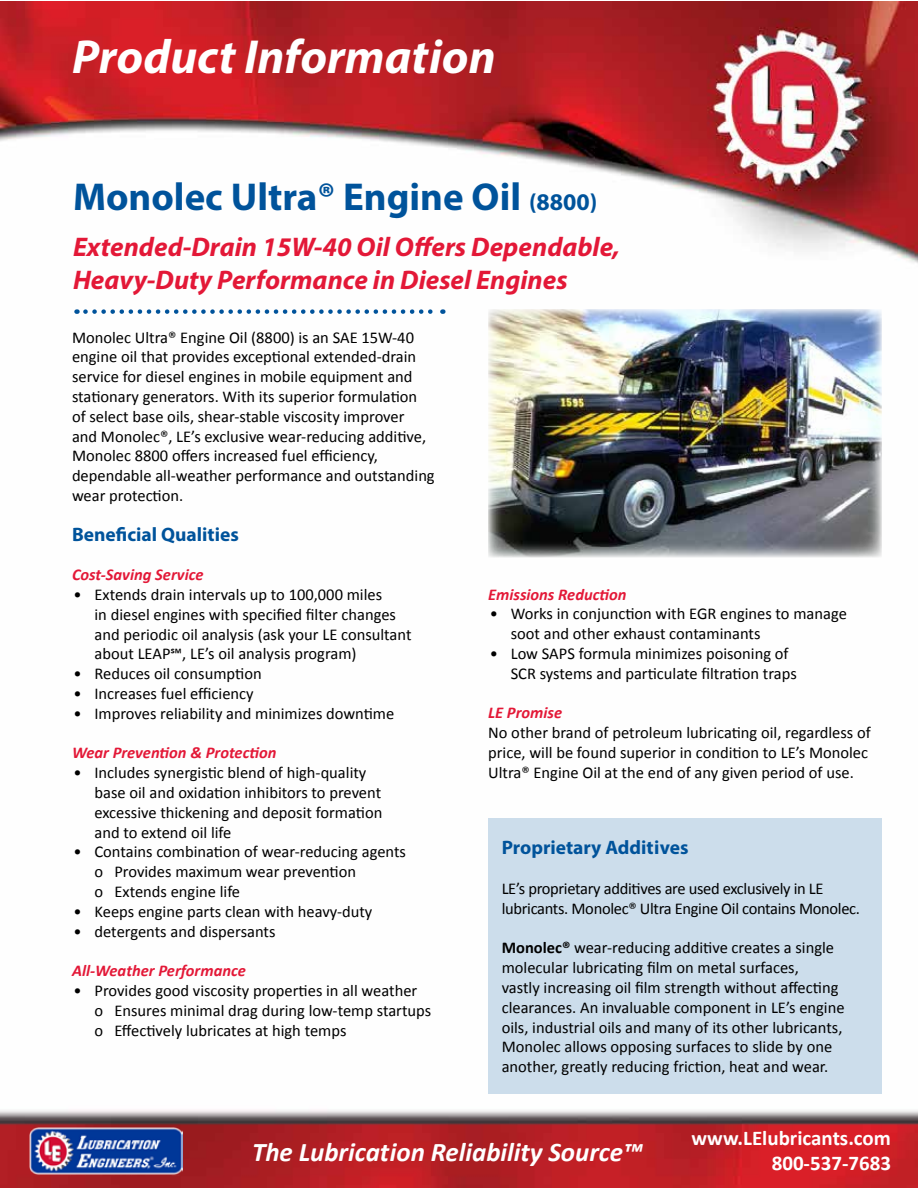
<style>
.page{position:relative;width:918px;height:1188px;background:#fff}
.page>*{position:absolute;margin:0;border:0;box-sizing:border-box;transform-origin:0 0}
.t1{font:italic 700 48px "Myriad Pro";color:#fff}
.t2{font:700 39px "Myriad Pro";color:#00539b}
.t3{font:italic 700 27px/32.4px "Myriad Pro";color:#e31837}
.t4{font:italic 700 27px "Calibri";color:#fff}
.t5{font:700 21px/25.2px "Calibri";color:#fff;text-align:right}
.t6{font:700 19.5px "Myriad Pro";color:#00539b}
.t7{font:16.5px/19.8px "Calibri";color:#000}
.t8{font:16.5px/19.8px "Calibri";letter-spacing:-.02em;color:#000}
.t9{font:italic 700 16.5px "Calibri";color:#e31837}
.s1{font-size:24px}
.s2{font-weight:700}
</style>
<div class="page">
<img style="left:1px;top:1px;width:917px;height:1187px">
<svg style="left:85px;top:309px;width:358px;height:5px"></svg>
<div style="left:488px;top:818px;width:394px;height:276px;background:#ccddeb"></div>
<img style="left:28px;top:1125px;width:154px;height:50px">
<img style="left:488px;top:309px;width:394px;height:248px">
<h1 class="t1" style="left:72px;top:26px;width:425px">Product Information</h1>
<h2 class="t2" style="left:73px;top:172px;width:526px">Monolec Ultra® Engine Oil <span class="s1">(8800)</span></h2>
<h3 class="t3" style="left:73px;top:230px;width:548px">Extended-Drain 15W-40 Oil Offers Dependable,<br>Heavy-Duty Performance in Diesel Engines</h3>
<p class="t7" style="left:72px;top:327px;width:364px">Monolec Ultra® Engine Oil (8800) is an SAE 15W-40 engine oil that provides exceptional extended-drain service for diesel engines in mobile equipment and stationary generators. With its superior formulation of select base oils, shear-stable viscosity improver<br>and Monolec®, LE’s exclusive wear-reducing additive, Monolec 8800 offers increased fuel efficiency, dependable all-weather performance and outstanding wear protection.</p>
<p class="t6" style="left:72px;top:521px;width:168px">Beneficial Qualities</p>
<p class="t9" style="left:72px;top:564px;width:133px">Cost-Saving Service</p>
<p class="t7" style="left:95px;top:585px;width:319px;text-indent:-21px">• Extends drain intervals up to 100,000 miles<br>in diesel engines with specified filter changes and periodic oil analysis (ask your LE consultant about LEAP℠, LE’s oil analysis program)</p>
<p class="t7" style="left:74px;top:664px;width:190px">• Reduces oil consumption</p>
<p class="t7" style="left:74px;top:684px;width:182px">• Increases fuel efficiency</p>
<p class="t7" style="left:74px;top:703px;width:322px">• Improves reliability and minimizes downtime</p>
<p class="t9" style="left:72px;top:742px;width:206px">Wear Prevention &amp; Protection</p>
<p class="t7" style="left:95px;top:763px;width:289px;text-indent:-21px">• Includes synergistic blend of high-quality base oil and oxidation inhibitors to prevent excessive thickening and deposit formation and to extend oil life</p>
<p class="t7" style="left:95px;top:842px;width:313px;text-indent:-21px">• Contains combination of wear-reducing agents o Provides maximum wear prevention<br>o Extends engine life</p>
<p class="t7" style="left:74px;top:901px;width:300px">• Keeps engine parts clean with heavy-duty</p>
<p class="t7" style="left:74px;top:921px;width:204px">• detergents and dispersants</p>
<p class="t9" style="left:72px;top:960px;width:175px">All-Weather Performance</p>
<p class="t7" style="left:95px;top:981px;width:338px;text-indent:-21px">• Provides good viscosity properties in all weather<br>o Ensures minimal drag during low-temp startups o Effectively lubricates at high temps</p>
<p class="t9" style="left:488px;top:584px;width:140px">Emissions Reduction</p>
<p class="t7" style="left:511px;top:604px;width:338px;text-indent:-21px">• Works in conjunction with EGR engines to manage soot and other exhaust contaminants</p>
<p class="t7" style="left:511px;top:644px;width:288px;text-indent:-21px">• Low SAPS formula minimizes poisoning of<br>SCR systems and particulate filtration traps</p>
<p class="t9" style="left:488px;top:702px;width:75px">LE Promise</p>
<p class="t7" style="left:488px;top:723px;width:384px">No other brand of petroleum lubricating oil, regardless of price, will be found superior in condition to LE’s Monolec<br>Ultra® Engine Oil at the end of any given period of use.</p>
<p class="t6" style="left:502px;top:835px;width:188px">Proprietary Additives</p>
<p class="t8" style="left:502px;top:879px;width:360px">LE’s proprietary additives are used exclusively in LE lubricants. Monolec® Ultra Engine Oil contains Monolec.</p>
<p class="t7" style="left:502px;top:938px;width:344px"><span class="s2">Monolec®</span> wear-reducing additive creates a single molecular lubricating film on metal surfaces,<br>vastly increasing oil film strength without affecting clearances. An invaluable component in LE’s engine oils, industrial oils and many of its other lubricants, Monolec allows opposing surfaces to slide by one another, greatly reducing friction, heat and wear.</p>
<h3 class="t4" style="left:252px;top:1135px;width:392px">The Lubrication Reliability Source™</h3>
<p class="t5" style="left:692px;top:1125px;width:201px">www.LElubricants.com<br>800-537-7683</p>
</div>
